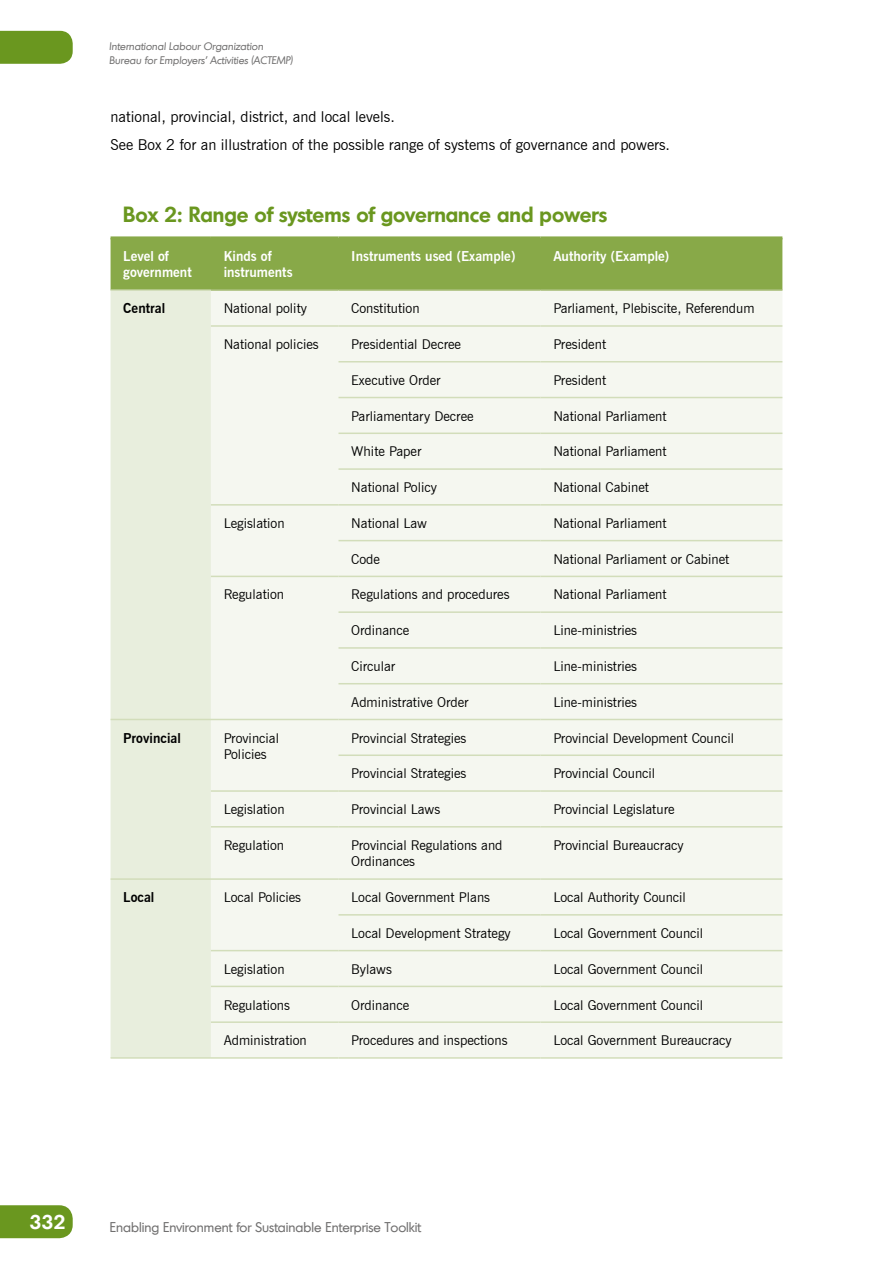
<style>
.page{position:relative;width:893px;height:1263px;background:#fff}
.page>*{position:absolute;margin:0;border:0;box-sizing:border-box;transform-origin:0 0}
.t1{font:600 21px "Montreal";color:#6a971f}
.t2{font:600 19.5px "Montreal";color:#fff}
.t3{font:15px/28.5px "News Gothic BT";color:#000}
.t4{font:13.5px/16.5px "News Gothic BT";color:#000}
.t5{font:700 13.5px/16.5px "News Gothic BT";color:#fff}
.t6{font:13.5px "Montreal";color:#706f6f}
.t7{font:700 13.5px "News Gothic BT";color:#000}
.t8{font:italic 10.5px/13.5px "Montreal";color:#706f6f}
</style>
<div class="page">
<div style="left:0;top:31px;width:73px;height:33px;background:#6a971f"></div>
<div style="left:0;top:1205px;width:73px;height:33px;background:#6a971f"></div>
<div style="left:111px;top:239px;width:671px;height:50px;background:#88a948"></div>
<div style="left:111px;top:291px;width:100px;height:766px;background:#e8eedd"></div>
<div style="left:211px;top:291px;width:571px;height:766px;background:#f5f7f0"></div>
<hr style="left:338px;top:325px;width:203px;height:2px;background:#d2ddba">
<hr style="left:541px;top:325px;width:241px;height:2px;background:#d2ddba">
<hr style="left:338px;top:361px;width:203px;height:1px;background:#d2ddba">
<hr style="left:541px;top:361px;width:241px;height:1px;background:#d2ddba">
<hr style="left:338px;top:397px;width:203px;height:1px;background:#d2ddba">
<hr style="left:541px;top:397px;width:241px;height:1px;background:#d2ddba">
<hr style="left:338px;top:433px;width:203px;height:1px;background:#d2ddba">
<hr style="left:541px;top:433px;width:241px;height:1px;background:#d2ddba">
<hr style="left:338px;top:468px;width:203px;height:2px;background:#d2ddba">
<hr style="left:541px;top:468px;width:241px;height:2px;background:#d2ddba">
<hr style="left:338px;top:504px;width:203px;height:2px;background:#d2ddba">
<hr style="left:541px;top:504px;width:241px;height:2px;background:#d2ddba">
<hr style="left:338px;top:540px;width:203px;height:1px;background:#d2ddba">
<hr style="left:541px;top:540px;width:241px;height:1px;background:#d2ddba">
<hr style="left:338px;top:576px;width:203px;height:1px;background:#d2ddba">
<hr style="left:541px;top:576px;width:241px;height:1px;background:#d2ddba">
<hr style="left:338px;top:611px;width:203px;height:2px;background:#d2ddba">
<hr style="left:541px;top:611px;width:241px;height:2px;background:#d2ddba">
<hr style="left:338px;top:647px;width:203px;height:2px;background:#d2ddba">
<hr style="left:541px;top:647px;width:241px;height:2px;background:#d2ddba">
<hr style="left:338px;top:683px;width:203px;height:1px;background:#d2ddba">
<hr style="left:541px;top:683px;width:241px;height:1px;background:#d2ddba">
<hr style="left:338px;top:719px;width:203px;height:1px;background:#d2ddba">
<hr style="left:541px;top:719px;width:241px;height:1px;background:#d2ddba">
<hr style="left:338px;top:754px;width:203px;height:2px;background:#d2ddba">
<hr style="left:541px;top:754px;width:241px;height:2px;background:#d2ddba">
<hr style="left:338px;top:790px;width:203px;height:2px;background:#d2ddba">
<hr style="left:541px;top:790px;width:241px;height:2px;background:#d2ddba">
<hr style="left:211px;top:826px;width:127px;height:1px;background:#d2ddba">
<hr style="left:338px;top:826px;width:203px;height:1px;background:#d2ddba">
<hr style="left:541px;top:826px;width:241px;height:1px;background:#d2ddba">
<hr style="left:111px;top:878px;width:100px;height:2px;background:#d2ddba">
<hr style="left:338px;top:878px;width:203px;height:2px;background:#d2ddba">
<hr style="left:541px;top:878px;width:241px;height:2px;background:#d2ddba">
<hr style="left:338px;top:914px;width:203px;height:1px;background:#d2ddba">
<hr style="left:541px;top:914px;width:241px;height:1px;background:#d2ddba">
<hr style="left:338px;top:950px;width:203px;height:1px;background:#d2ddba">
<hr style="left:541px;top:950px;width:241px;height:1px;background:#d2ddba">
<hr style="left:211px;top:986px;width:127px;height:1px;background:#d2ddba">
<hr style="left:338px;top:986px;width:203px;height:1px;background:#d2ddba">
<hr style="left:541px;top:986px;width:241px;height:1px;background:#d2ddba">
<hr style="left:211px;top:1021px;width:127px;height:2px;background:#d2ddba">
<hr style="left:338px;top:1021px;width:203px;height:2px;background:#d2ddba">
<hr style="left:541px;top:1021px;width:241px;height:2px;background:#d2ddba">
<hr style="left:111px;top:236px;width:100px;height:3px;background:#88a948">
<hr style="left:211px;top:236px;width:127px;height:3px;background:#88a948">
<hr style="left:338px;top:236px;width:203px;height:3px;background:#88a948">
<hr style="left:541px;top:236px;width:241px;height:3px;background:#88a948">
<hr style="left:111px;top:1057px;width:100px;height:2px;background:#d2ddba">
<hr style="left:211px;top:289px;width:127px;height:2px;background:#b5c78d">
<hr style="left:338px;top:289px;width:203px;height:2px;background:#b5c78d">
<hr style="left:541px;top:289px;width:241px;height:2px;background:#b5c78d">
<hr style="left:211px;top:1057px;width:127px;height:2px;background:#d2ddba">
<hr style="left:338px;top:1057px;width:203px;height:2px;background:#d2ddba">
<hr style="left:541px;top:1057px;width:241px;height:2px;background:#d2ddba">
<hr style="left:211px;top:878px;width:127px;height:2px;background:#d2ddba">
<hr style="left:211px;top:950px;width:127px;height:1px;background:#d2ddba">
<hr style="left:211px;top:790px;width:127px;height:2px;background:#d2ddba">
<hr style="left:211px;top:325px;width:127px;height:2px;background:#d2ddba">
<hr style="left:211px;top:504px;width:127px;height:2px;background:#d2ddba">
<hr style="left:211px;top:576px;width:127px;height:1px;background:#d2ddba">
<hr style="left:211px;top:719px;width:127px;height:1px;background:#d2ddba">
<hr style="left:111px;top:289px;width:100px;height:2px;background:#d2ddba">
<hr style="left:111px;top:719px;width:100px;height:1px;background:#d2ddba">
<p class="t8" style="left:109px;top:40px;width:185px">International Labour Organization<br>Bureau for Employers’ Activities (ACTEMP)</p>
<p class="t3" style="left:111px;top:102px;width:561px">national, provincial, district, and local levels.<br>See Box 2 for an illustration of the possible range of systems of governance and powers.</p>
<h1 class="t1" style="left:123px;top:201px;width:486px">Box 2: Range of systems of governance and powers</h1>
<p class="t5" style="left:123px;top:248px;width:70px">Level of government</p>
<p class="t5" style="left:224px;top:248px;width:70px">Kinds of instruments</p>
<p class="t5" style="left:351px;top:248px;width:166px">Instruments used (Example)</p>
<p class="t5" style="left:553px;top:248px;width:118px">Authority (Example)</p>
<p class="t7" style="left:123px;top:300px;width:43px">Central</p>
<p class="t4" style="left:224px;top:300px;width:85px">National polity</p>
<p class="t4" style="left:351px;top:300px;width:70px">Constitution</p>
<p class="t4" style="left:553px;top:300px;width:203px">Parliament, Plebiscite, Referendum</p>
<p class="t4" style="left:224px;top:336px;width:97px">National policies</p>
<p class="t4" style="left:351px;top:336px;width:111px">Presidential Decree</p>
<p class="t4" style="left:553px;top:336px;width:54px">President</p>
<p class="t4" style="left:351px;top:372px;width:91px">Executive Order</p>
<p class="t4" style="left:553px;top:372px;width:54px">President</p>
<p class="t4" style="left:351px;top:407px;width:124px">Parliamentary Decree</p>
<p class="t4" style="left:553px;top:407px;width:115px">National Parliament</p>
<p class="t4" style="left:351px;top:443px;width:72px">White Paper</p>
<p class="t4" style="left:553px;top:443px;width:115px">National Parliament</p>
<p class="t4" style="left:351px;top:479px;width:87px">National Policy</p>
<p class="t4" style="left:553px;top:479px;width:97px">National Cabinet</p>
<p class="t4" style="left:224px;top:515px;width:62px">Legislation</p>
<p class="t4" style="left:351px;top:515px;width:77px">National Law</p>
<p class="t4" style="left:553px;top:515px;width:115px">National Parliament</p>
<p class="t4" style="left:351px;top:550px;width:30px">Code</p>
<p class="t4" style="left:553px;top:550px;width:178px">National Parliament or Cabinet</p>
<p class="t4" style="left:224px;top:586px;width:62px">Regulation</p>
<p class="t4" style="left:351px;top:586px;width:160px">Regulations and procedures</p>
<p class="t4" style="left:553px;top:586px;width:115px">National Parliament</p>
<p class="t4" style="left:351px;top:622px;width:60px">Ordinance</p>
<p class="t4" style="left:553px;top:622px;width:85px">Line-ministries</p>
<p class="t4" style="left:351px;top:658px;width:45px">Circular</p>
<p class="t4" style="left:553px;top:658px;width:85px">Line-ministries</p>
<p class="t4" style="left:351px;top:694px;width:119px">Administrative Order</p>
<p class="t4" style="left:553px;top:694px;width:85px">Line-ministries</p>
<p class="t7" style="left:123px;top:729px;width:59px">Provincial</p>
<p class="t4" style="left:224px;top:729px;width:57px">Provincial<br>Policies</p>
<p class="t4" style="left:351px;top:729px;width:117px">Provincial Strategies</p>
<p class="t4" style="left:553px;top:729px;width:182px">Provincial Development Council</p>
<p class="t4" style="left:351px;top:765px;width:117px">Provincial Strategies</p>
<p class="t4" style="left:553px;top:765px;width:103px">Provincial Council</p>
<p class="t4" style="left:224px;top:801px;width:62px">Legislation</p>
<p class="t4" style="left:351px;top:801px;width:91px">Provincial Laws</p>
<p class="t4" style="left:553px;top:801px;width:123px">Provincial Legislature</p>
<p class="t4" style="left:224px;top:837px;width:62px">Regulation</p>
<p class="t4" style="left:351px;top:837px;width:153px">Provincial Regulations and<br>Ordinances</p>
<p class="t4" style="left:553px;top:837px;width:132px">Provincial Bureaucracy</p>
<p class="t7" style="left:123px;top:889px;width:33px">Local</p>
<p class="t4" style="left:224px;top:889px;width:79px">Local Policies</p>
<p class="t4" style="left:351px;top:889px;width:140px">Local Government Plans</p>
<p class="t4" style="left:553px;top:889px;width:134px">Local Authority Council</p>
<p class="t4" style="left:351px;top:925px;width:161px">Local Development Strategy</p>
<p class="t4" style="left:553px;top:925px;width:151px">Local Government Council</p>
<p class="t4" style="left:224px;top:961px;width:62px">Legislation</p>
<p class="t4" style="left:351px;top:961px;width:42px">Bylaws</p>
<p class="t4" style="left:553px;top:961px;width:151px">Local Government Council</p>
<p class="t4" style="left:224px;top:996px;width:68px">Regulations</p>
<p class="t4" style="left:351px;top:996px;width:60px">Ordinance</p>
<p class="t4" style="left:553px;top:996px;width:151px">Local Government Council</p>
<p class="t4" style="left:224px;top:1032px;width:85px">Administration</p>
<p class="t4" style="left:351px;top:1032px;width:158px">Procedures and inspections</p>
<p class="t4" style="left:553px;top:1032px;width:180px">Local Government Bureaucracy</p>
<h2 class="t2" style="left:29px;top:1209px;width:38px">332</h2>
<p class="t6" style="left:110px;top:1218px;width:313px">Enabling Environment for Sustainable Enterprise Toolkit</p>
</div>
